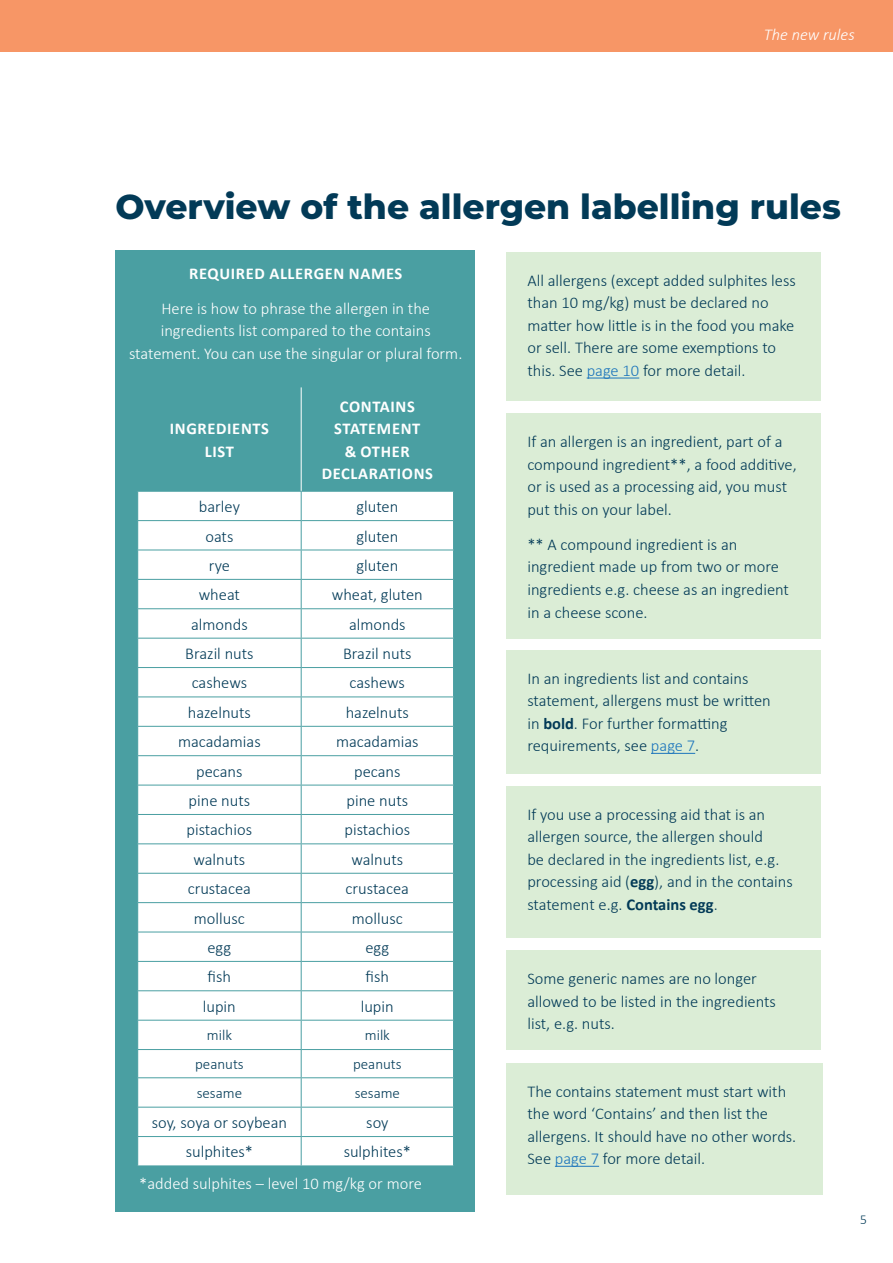
<style>
.page{position:relative;width:893px;height:1263px;background:#fff}
.page>*{position:absolute;margin:0;border:0;box-sizing:border-box;transform-origin:0 0}
.t1{font:800 34.5px "Montserrat";color:#023a57}
.t2{font:300 16.5px/22.5px "Calibri";color:#023a57}
.t3{font:300 16.5px/22.5px "Calibri";color:#fff;text-align:center}
.t4{font:700 16.5px/22.5px "Calibri";letter-spacing:.04em;color:#fff;text-align:center}
.t5{font:italic 300 16.5px "Calibri";color:#fff}
.t6{font:300 15px "Calibri";color:#023a57}
.t7{font:300 13.5px "Calibri";color:#023a57}
.s1{color:#1c75bc}
.s2{font-weight:700}
</style>
<div class="page">
<div style="left:0;top:0;width:893px;height:51px;background:#f79666"></div>
<div style="left:115px;top:251px;width:360px;height:961px;background:#4a9fa2"></div>
<div style="left:138px;top:492px;width:315px;height:673px;background:#fff"></div>
<hr style="left:137px;top:520px;width:164px;height:1px;background:#4a9fa2">
<hr style="left:301px;top:520px;width:153px;height:1px;background:#4a9fa2">
<hr style="left:137px;top:550px;width:164px;height:1px;background:#4a9fa2">
<hr style="left:301px;top:550px;width:153px;height:1px;background:#4a9fa2">
<hr style="left:137px;top:579px;width:164px;height:1px;background:#4a9fa2">
<hr style="left:301px;top:579px;width:153px;height:1px;background:#4a9fa2">
<hr style="left:137px;top:608px;width:164px;height:1px;background:#4a9fa2">
<hr style="left:301px;top:608px;width:153px;height:1px;background:#4a9fa2">
<hr style="left:137px;top:638px;width:164px;height:1px;background:#4a9fa2">
<hr style="left:301px;top:638px;width:153px;height:1px;background:#4a9fa2">
<hr style="left:137px;top:667px;width:164px;height:1px;background:#4a9fa2">
<hr style="left:301px;top:667px;width:153px;height:1px;background:#4a9fa2">
<hr style="left:137px;top:696px;width:164px;height:1px;background:#4a9fa2">
<hr style="left:301px;top:696px;width:153px;height:1px;background:#4a9fa2">
<hr style="left:137px;top:726px;width:164px;height:1px;background:#4a9fa2">
<hr style="left:301px;top:726px;width:153px;height:1px;background:#4a9fa2">
<hr style="left:137px;top:755px;width:164px;height:1px;background:#4a9fa2">
<hr style="left:301px;top:755px;width:153px;height:1px;background:#4a9fa2">
<hr style="left:137px;top:785px;width:164px;height:1px;background:#4a9fa2">
<hr style="left:301px;top:785px;width:153px;height:1px;background:#4a9fa2">
<hr style="left:137px;top:814px;width:164px;height:1px;background:#4a9fa2">
<hr style="left:301px;top:814px;width:153px;height:1px;background:#4a9fa2">
<hr style="left:137px;top:843px;width:164px;height:1px;background:#4a9fa2">
<hr style="left:301px;top:843px;width:153px;height:1px;background:#4a9fa2">
<hr style="left:137px;top:873px;width:164px;height:1px;background:#4a9fa2">
<hr style="left:301px;top:873px;width:153px;height:1px;background:#4a9fa2">
<hr style="left:137px;top:902px;width:164px;height:1px;background:#4a9fa2">
<hr style="left:301px;top:902px;width:153px;height:1px;background:#4a9fa2">
<hr style="left:137px;top:932px;width:164px;height:1px;background:#4a9fa2">
<hr style="left:301px;top:932px;width:153px;height:1px;background:#4a9fa2">
<hr style="left:137px;top:961px;width:164px;height:1px;background:#4a9fa2">
<hr style="left:301px;top:961px;width:153px;height:1px;background:#4a9fa2">
<hr style="left:137px;top:990px;width:164px;height:1px;background:#4a9fa2">
<hr style="left:301px;top:990px;width:153px;height:1px;background:#4a9fa2">
<hr style="left:137px;top:1020px;width:164px;height:1px;background:#4a9fa2">
<hr style="left:301px;top:1020px;width:153px;height:1px;background:#4a9fa2">
<hr style="left:137px;top:1049px;width:164px;height:1px;background:#4a9fa2">
<hr style="left:301px;top:1049px;width:153px;height:1px;background:#4a9fa2">
<hr style="left:137px;top:1077px;width:164px;height:1px;background:#4a9fa2">
<hr style="left:301px;top:1077px;width:153px;height:1px;background:#4a9fa2">
<hr style="left:137px;top:1107px;width:164px;height:1px;background:#4a9fa2">
<hr style="left:301px;top:1107px;width:153px;height:1px;background:#4a9fa2">
<hr style="left:137px;top:1136px;width:164px;height:1px;background:#4a9fa2">
<svg style="left:137px;top:520px;width:1px;height:617px"></svg>
<hr style="left:301px;top:1136px;width:153px;height:1px;background:#4a9fa2">
<svg style="left:301px;top:492px;width:1px;height:673px"></svg>
<svg style="left:453px;top:520px;width:1px;height:588px"></svg>
<hr style="left:301px;top:387px;width:1px;height:104px;background:#fff">
<div style="left:506px;top:252px;width:315px;height:149px;background:#dbedd6"></div>
<hr style="left:587px;top:378px;width:52px;height:1px;background:#1c75bc">
<div style="left:506px;top:414px;width:315px;height:225px;background:#dbedd6"></div>
<div style="left:506px;top:650px;width:315px;height:124px;background:#dbedd6"></div>
<hr style="left:651px;top:753px;width:44px;height:1px;background:#1c75bc">
<div style="left:506px;top:786px;width:315px;height:151px;background:#dbedd6"></div>
<div style="left:506px;top:950px;width:315px;height:100px;background:#dbedd6"></div>
<div style="left:506px;top:1063px;width:316px;height:131px;background:#dbedd6"></div>
<hr style="left:555px;top:1166px;width:44px;height:1px;background:#1c75bc">
<p class="t5" style="left:764px;top:29px;width:92px">The new rules</p>
<h1 class="t1" style="left:115px;top:191px;width:727px">Overview of the allergen labelling rules</h1>
<p class="t4" style="left:189px;top:263px;width:215px">REQUIRED ALLERGEN NAMES</p>
<p class="t3" style="left:129px;top:298px;width:335px">Here is how to phrase the allergen in the ingredients list compared to the contains statement. You can use the singular or plural form.</p>
<p class="t4" style="left:170px;top:418px;width:101px">INGREDIENTS<br>LIST</p>
<p class="t4" style="left:322px;top:396px;width:113px">CONTAINS<br>STATEMENT<br>&amp; OTHER<br>DECLARATIONS</p>
<p class="t2" style="left:199px;top:496px;width:43px">barley</p>
<p class="t2" style="left:356px;top:496px;width:43px">gluten</p>
<p class="t2" style="left:205px;top:526px;width:30px">oats</p>
<p class="t2" style="left:356px;top:526px;width:43px">gluten</p>
<p class="t2" style="left:209px;top:555px;width:22px">rye</p>
<p class="t2" style="left:356px;top:555px;width:43px">gluten</p>
<p class="t2" style="left:199px;top:585px;width:43px">wheat</p>
<p class="t2" style="left:332px;top:585px;width:92px">wheat, gluten</p>
<p class="t2" style="left:191px;top:614px;width:58px">almonds</p>
<p class="t2" style="left:349px;top:614px;width:58px">almonds</p>
<p class="t2" style="left:185px;top:643px;width:70px">Brazil nuts</p>
<p class="t2" style="left:343px;top:643px;width:70px">Brazil nuts</p>
<p class="t2" style="left:192px;top:673px;width:57px">cashews</p>
<p class="t2" style="left:350px;top:673px;width:57px">cashews</p>
<p class="t2" style="left:188px;top:702px;width:65px">hazelnuts</p>
<p class="t2" style="left:346px;top:702px;width:65px">hazelnuts</p>
<p class="t2" style="left:178px;top:732px;width:84px">macadamias</p>
<p class="t2" style="left:336px;top:732px;width:84px">macadamias</p>
<p class="t2" style="left:196px;top:761px;width:48px">pecans</p>
<p class="t2" style="left:354px;top:761px;width:48px">pecans</p>
<p class="t2" style="left:189px;top:790px;width:63px">pine nuts</p>
<p class="t2" style="left:346px;top:790px;width:63px">pine nuts</p>
<p class="t2" style="left:187px;top:820px;width:67px">pistachios</p>
<p class="t2" style="left:344px;top:820px;width:67px">pistachios</p>
<p class="t2" style="left:194px;top:849px;width:53px">walnuts</p>
<p class="t2" style="left:351px;top:849px;width:53px">walnuts</p>
<p class="t2" style="left:188px;top:878px;width:65px">crustacea</p>
<p class="t2" style="left:346px;top:878px;width:65px">crustacea</p>
<p class="t2" style="left:194px;top:908px;width:52px">mollusc</p>
<p class="t2" style="left:352px;top:908px;width:52px">mollusc</p>
<p class="t2" style="left:207px;top:937px;width:25px">egg</p>
<p class="t2" style="left:365px;top:937px;width:25px">egg</p>
<p class="t2" style="left:208px;top:965px;width:25px">fish</p>
<p class="t2" style="left:365px;top:965px;width:25px">fish</p>
<p class="t2" style="left:203px;top:996px;width:35px">lupin</p>
<p class="t2" style="left:361px;top:996px;width:35px">lupin</p>
<p class="t6" style="left:207px;top:1030px;width:27px">milk</p>
<p class="t6" style="left:365px;top:1030px;width:27px">milk</p>
<p class="t6" style="left:195px;top:1058px;width:50px">peanuts</p>
<p class="t6" style="left:353px;top:1058px;width:50px">peanuts</p>
<p class="t6" style="left:197px;top:1087px;width:47px">sesame</p>
<p class="t6" style="left:355px;top:1087px;width:47px">sesame</p>
<p class="t2" style="left:152px;top:1112px;width:137px">soy, soya or soybean</p>
<p class="t2" style="left:366px;top:1112px;width:24px">soy</p>
<p class="t2" style="left:186px;top:1142px;width:69px">sulphites*</p>
<p class="t2" style="left:344px;top:1142px;width:69px">sulphites*</p>
<p class="t3" style="left:139px;top:1173px;width:284px">*added sulphites – level 10 mg/kg or more</p>
<p class="t2" style="left:527px;top:270px;width:270px">All allergens (except added sulphites less than 10 mg/kg) must be declared no matter how little is in the food you make or sell. There are some exemptions to this. See <span class="s1">page 10</span> for more detail.</p>
<p class="t2" style="left:527px;top:431px;width:271px">If an allergen is an ingredient, part of a compound ingredient**, a food additive, or is used as a processing aid, you must put this on your label.</p>
<p class="t2" style="left:527px;top:534px;width:263px">** A compound ingredient is an ingredient made up from two or more ingredients e.g. cheese as an ingredient in a cheese scone.</p>
<p class="t2" style="left:527px;top:668px;width:245px">In an ingredients list and contains statement, allergens must be written in <span class="s2">bold</span>. For further formatting requirements, see <span class="s1">page 7</span>.</p>
<p class="t2" style="left:527px;top:804px;width:267px">If you use a processing aid that is an allergen source, the allergen should<br>be declared in the ingredients list, e.g. processing aid (<span class="s2">egg</span>), and in the contains statement e.g. <span class="s2">Contains egg</span>.</p>
<p class="t2" style="left:527px;top:968px;width:250px">Some generic names are no longer allowed to be listed in the ingredients list, e.g. nuts.</p>
<p class="t2" style="left:527px;top:1081px;width:270px">The contains statement must start with the word ‘Contains’ and then list the allergens. It should have no other words.<br>See <span class="s1">page 7</span> for more detail.</p>
<p class="t7" style="left:860px;top:1214px;width:8px">5</p>
</div>
